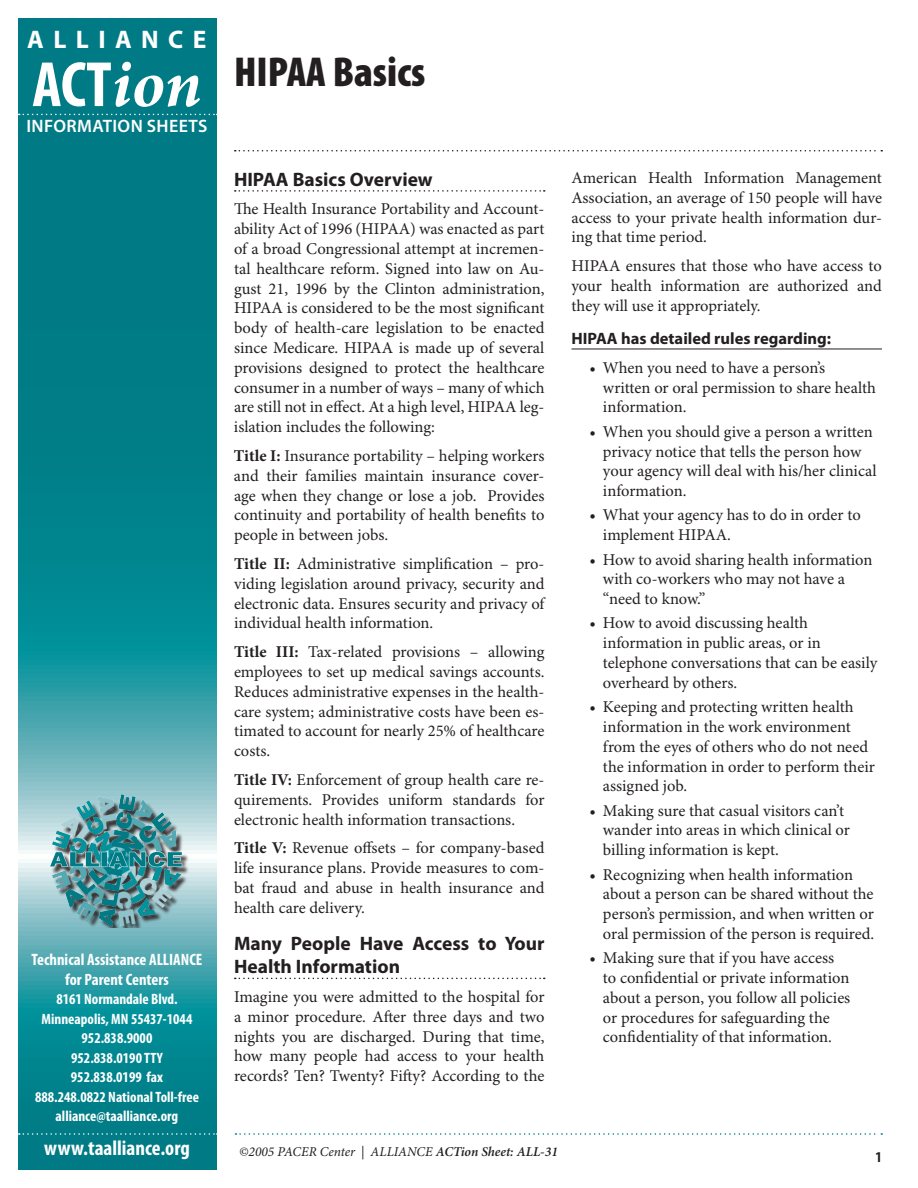
<style>
.page{position:relative;width:918px;height:1188px;background:#fff}
.page>*{position:absolute;margin:0;border:0;box-sizing:border-box;transform-origin:0 0}
.t1{font:700 condensed 64.5px "Myriad";color:#fff}
.t2{font:900 condensed 42px "Myriad Pro";color:#231f20}
.t3{font:700 25.5px "Myriad Pro";letter-spacing:.37em;color:#fff}
.t4{font:700 condensed 21px "Myriad Pro";color:#fff}
.t5{font:700 19.5px/23.4px "Myriad Pro";color:#231f20}
.t6{font:600 18px "Myriad Pro";letter-spacing:.02em;color:#fff}
.t7{font:16.5px/19.8px "Minion Pro";letter-spacing:-.005em;color:#231f20;text-align:justify}
.t8{font:700 condensed 16.5px/19.8px "Myriad Pro";color:#fff;text-align:center}
.t9{font:700 16.5px "Myriad Pro";color:#231f20}
.t10{font:700 condensed 15px/19.5px "Myriad Pro";color:#fff;text-align:center}
.t11{font:700 condensed 15px "Myriad";color:#231f20}
.t12{font:italic 13.5px "Minion Pro";color:#231f20}
.s1{font-family:"Minion Pro";font-style:italic;font-stretch:normal;font-size:67.5px}
.s2{font-weight:700}
.s3{font-weight:600}
</style>
<div class="page">
<svg style="left:19px;top:18px;width:198px;height:1152px;background:#168b94"></svg>
<svg style="left:19px;top:114px;width:198px;height:1px"></svg>
<svg style="left:236px;top:1133px;width:646px;height:2px"></svg>
<svg style="left:19px;top:1133px;width:198px;height:2px"></svg>
<div style="left:51px;top:796px;width:139px;height:132px;background:#231f20;opacity:.9"></div>
<img style="left:50px;top:794px;width:133px;height:134px">
<svg style="left:235px;top:150px;width:647px;height:2px"></svg>
<svg style="left:235px;top:190px;width:310px;height:2px"></svg>
<svg style="left:235px;top:978px;width:310px;height:1px"></svg>
<hr style="left:572px;top:349px;width:310px;height:1px;background:#231f20">
<h3 class="t3" style="left:27px;top:25px;width:181px">ALLIANCE</h3>
<h1 class="t1" style="left:32px;top:52px;width:171px">ACT<span class="s1">ion</span></h1>
<p class="t6" style="left:26px;top:116px;width:183px">INFORMATION SHEETS</p>
<p class="t8" style="left:32px;top:950px;width:172px">Technical Assistance ALLIANCE for Parent Centers</p>
<p class="t10" style="left:35px;top:990px;width:165px">8161 Normandale Blvd.<br>Minneapolis, MN 55437-1044<br>952.838.9000<br>952.838.0190 TTY<br>952.838.0199 fax<br>888.248.0822 National Toll-free alliance@taalliance.org</p>
<p class="t4" style="left:44px;top:1137px;width:147px">www.taalliance.org</p>
<h2 class="t2" style="left:234px;top:48px;width:193px">HIPAA Basics</h2>
<p class="t5" style="left:234px;top:168px;width:200px">HIPAA Basics Overview</p>
<p class="t7" style="left:234px;top:200px;width:312px">The Health Insurance Portability and Account&shy;ability Act of 1996 (HIPAA) was enacted as part of a broad Congressional attempt at incremen&shy;tal healthcare reform. Signed into law on Au&shy;gust 21, 1996 by the Clinton administration, HIPAA is considered to be the most significant body of health-care legislation to be enacted since Medicare. HIPAA is made up of several provisions designed to protect the healthcare consumer in a number of ways – many of which are still not in effect. At a high level, HIPAA leg&shy;islation includes the following:</p>
<p class="t7" style="left:234px;top:447px;width:312px"><span class="s2">Title I:</span> Insurance portability – helping workers and their families maintain insurance cover&shy;age when they change or lose a job. Provides continuity and portability of health benefits to people in between jobs.</p>
<p class="t7" style="left:234px;top:555px;width:312px"><span class="s2">Title II:</span> Administrative simplification – pro&shy;viding legislation around privacy, security and electronic data. Ensures security and privacy of individual health information.</p>
<p class="t7" style="left:234px;top:643px;width:312px"><span class="s2">Title III:</span> Tax-related provisions – allowing employees to set up medical savings accounts.<br>Reduces administrative expenses in the health&shy;care system; administrative costs have been es&shy;timated to account for nearly 25% of healthcare costs.</p>
<p class="t7" style="left:234px;top:771px;width:312px"><span class="s2">Title IV:</span> Enforcement of group health care re&shy;quirements. Provides uniform standards for electronic health information transactions.</p>
<p class="t7" style="left:234px;top:839px;width:312px"><span class="s2">Title V:</span> Revenue offsets – for company-based life insurance plans. Provide measures to com&shy;bat fraud and abuse in health insurance and health care delivery.</p>
<p class="t5" style="left:234px;top:932px;width:312px">Many People Have Access to Your<br>Health Information</p>
<p class="t7" style="left:234px;top:987px;width:312px">Imagine you were admitted to the hospital for a minor procedure. After three days and two nights you are discharged. During that time, how many people had access to your health records? Ten? Twenty? Fifty? According to the</p>
<p class="t7" style="left:572px;top:169px;width:312px">American Health Information Management Association, an average of 150 people will have access to your private health information dur&shy;ing that time period.</p>
<p class="t7" style="left:572px;top:257px;width:312px">HIPAA ensures that those who have access to your health information are authorized and they will use it appropriately.</p>
<p class="t9" style="left:572px;top:329px;width:261px">HIPAA has detailed rules regarding:</p>
<p class="t7" style="left:603px;top:358px;width:274px;text-align:left;text-indent:-13px">• When you need to have a person’s written or oral permission to share health information.</p>
<p class="t7" style="left:603px;top:422px;width:275px;text-align:left;text-indent:-13px">• When you should give a person a written privacy notice that tells the person how your agency will deal with his/her clinical information.</p>
<p class="t7" style="left:603px;top:506px;width:259px;text-indent:-13px">• What your agency has to do in order to implement HIPAA.</p>
<p class="t7" style="left:603px;top:550px;width:271px;text-align:left;text-indent:-13px">• How to avoid sharing health information with co-workers who may not have a “need to know.”</p>
<p class="t7" style="left:603px;top:614px;width:276px;text-align:left;text-indent:-13px">• How to avoid discussing health information in public areas, or in telephone conversations that can be easily overheard by others.</p>
<p class="t7" style="left:603px;top:698px;width:273px;text-align:left;text-indent:-13px">• Keeping and protecting written health information in the work environment from the eyes of others who do not need the information in order to perform their assigned job.</p>
<p class="t7" style="left:603px;top:801px;width:248px;text-align:left;text-indent:-13px">• Making sure that casual visitors can’t wander into areas in which clinical or billing information is kept.</p>
<p class="t7" style="left:603px;top:865px;width:273px;text-align:left;text-indent:-13px">• Recognizing when health information about a person can be shared without the person’s permission, and when written or oral permission of the person is required.</p>
<p class="t7" style="left:603px;top:949px;width:249px;text-align:left;text-indent:-13px">• Making sure that if you have access to confidential or private information about a person, you follow all policies or procedures for safeguarding the confidentiality of that information.</p>
<p class="t12" style="left:239px;top:1144px;width:320px">©2005 PACER Center | ALLIANCE <span class="s3">ACTion Sheet: ALL-31</span></p>
<p class="t11" style="left:876px;top:1149px;width:8px">1</p>
</div>
